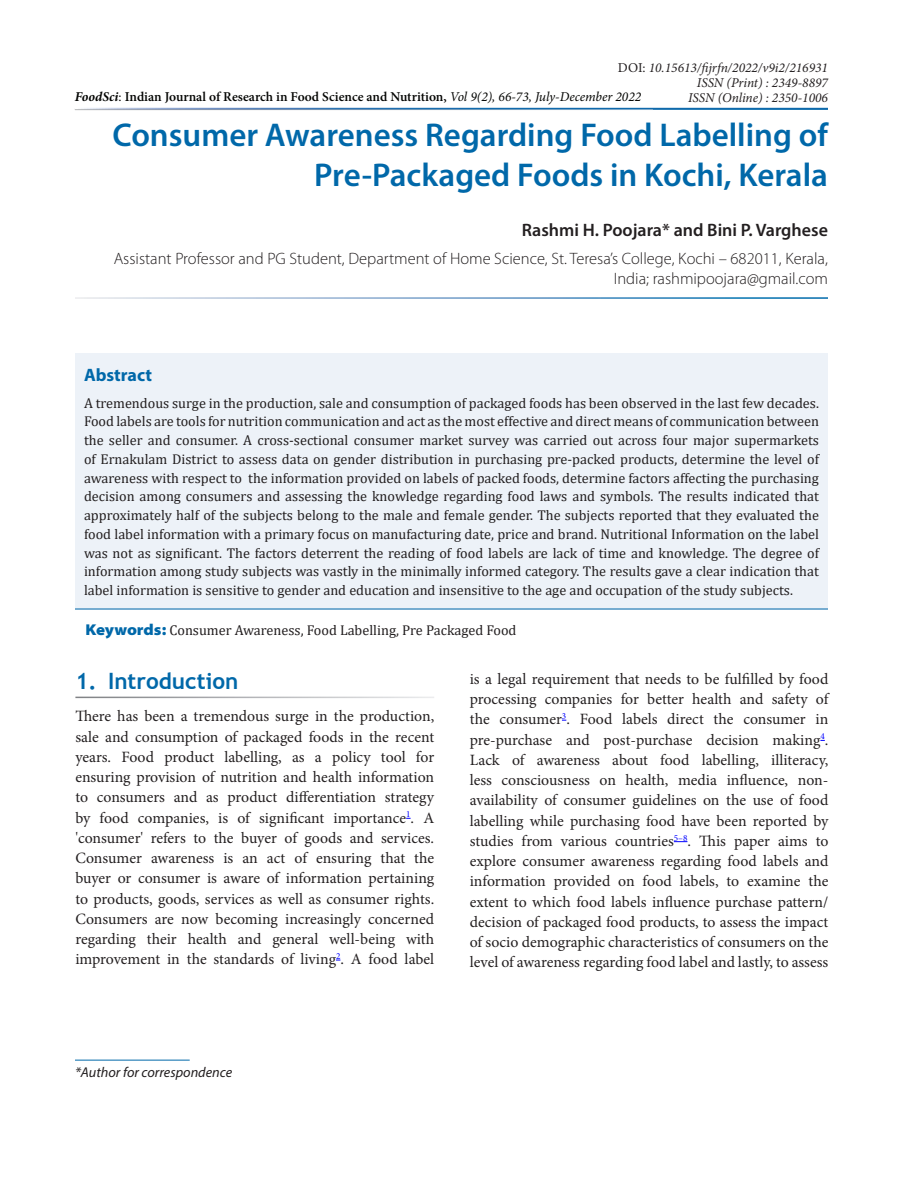
<style>
.page{position:relative;width:918px;height:1188px;background:#fff}
.page>*{position:absolute;margin:0;border:0;box-sizing:border-box;transform-origin:0 0}
.AT{font:600 33px/40.5px "Myriad Pro";color:#0068a9;text-align:right}
.t1{font:700 22.5px "Trebuchet MS";color:#0068a9}
.Author{font:600 18px "Myriad Pro";color:#231f20}
.Abs_Head{font:700 18px "Myriad Pro";color:#0068a9}
.Affiliation{font:300 16.5px/19.5px "Myriad Pro";color:#231f20;text-align:right}
.Text_Ind{font:15.75px/20.2px "Minion Pro";letter-spacing:-.005em;color:#231f20;text-align:justify}
.Abs_Text1{font:14.25px/18.8px "Cambria";color:#231f20;text-align:justify}
.Keyword{font:14.25px "Cambria";color:#231f20}
.Footnote1{font:italic 14.25px "Myriad Pro";color:#231f20}
.t2{font:600 13.5px "Minion Pro";color:#040503}
.t3{font:italic 13.5px "Minion Pro";color:#231f20}
.s1{font-style:normal}
.s2{font-weight:700;font-style:italic}
.s3{font-weight:400}
.s4{font-weight:400;font-style:italic}
.s5{font-family:"Myriad Pro";font-weight:900;font-stretch:semi-expanded;font-size:15.75px;color:#0068a9}
</style>
<div class="page">
<div style="left:75px;top:353px;width:753px;height:257px;background:#edf2f8"></div>
<hr style="left:75px;top:609px;width:753px;height:1px;background:#0068a9">
<hr style="left:75px;top:1060px;width:115px;height:1px;background:#0068a9">
<svg style="left:674px;top:841px;width:13px;height:1px"></svg>
<p class="t3" style="left:618px;top:59px;width:212px"><span class="s1">DOI:</span> 10.15613/fijrfn/2022/v9i2/216931</p>
<p class="t3" style="left:697px;top:74px;width:133px">ISSN (Print) : 2349-8897</p>
<p class="t3" style="left:688px;top:89px;width:141px">ISSN (Online) : 2350-1006</p>
<p class="t2" style="left:75px;top:87px;width:568px"><span class="s2">FoodSci</span><span class="s3">:</span> Indian Journal of Research in Food Science and Nutrition, <span class="s4">Vol 9(2), 66-73, July-December 2022</span></p>
<p class="AT" style="left:113px;top:114px;width:717px">Consumer Awareness Regarding Food Labelling of<br>Pre-Packaged Foods in Kochi, Kerala</p>
<p class="Author" style="left:522px;top:218px;width:308px">Rashmi H. Poojara* and Bini P. Varghese</p>
<p class="Affiliation" style="left:114px;top:249px;width:716px">Assistant Professor and PG Student, Department of Home Science, St. Teresa’s College, Kochi – 682011, Kerala,<br>India; rashmipoojara@gmail.com</p>
<p class="Abs_Head" style="left:84px;top:364px;width:70px">Abstract</p>
<p class="Abs_Text1" style="left:84px;top:393px;width:737px">A tremendous surge in the production, sale and consumption of packaged foods has been observed in the last few decades.<br>Food labels are tools for nutrition communication and act as the most effective and direct means of communication between the seller and consumer. A cross-sectional consumer market survey was carried out across four major supermarkets of Ernakulam District to assess data on gender distribution in purchasing pre-packed products, determine the level of awareness with respect to the information provided on labels of packed foods, determine factors affecting the purchasing decision among consumers and assessing the knowledge regarding food laws and symbols. The results indicated that approximately half of the subjects belong to the male and female gender. The subjects reported that they evaluated the food label information with a primary focus on manufacturing date, price and brand. Nutritional Information on the label was not as significant. The factors deterrent the reading of food labels are lack of time and knowledge. The degree of information among study subjects was vastly in the minimally informed category. The results gave a clear indication that label information is sensitive to gender and education and insensitive to the age and occupation of the study subjects.</p>
<p class="Keyword" style="left:86px;top:622px;width:433px"><span class="s5">Keywords:</span> Consumer Awareness, Food Labelling, Pre Packaged Food</p>
<h1 class="t1" style="left:75px;top:667px;width:164px">1. Introduction</h1>
<p class="Text_Ind" style="left:75px;top:706px;width:360px">There has been a tremendous surge in the production, sale and consumption of packaged foods in the recent years. Food product labelling, as a policy tool for ensuring provision of nutrition and health information to consumers and as product differentiation strategy by food companies, is of significant importance<sup>1</sup>. A 'consumer' refers to the buyer of goods and services.<br>Consumer awareness is an act of ensuring that the buyer or consumer is aware of information pertaining to products, goods, services as well as consumer rights.<br>Consumers are now becoming increasingly concerned regarding their health and general well-being with improvement in the standards of living<sup>2</sup>. A food label</p>
<p class="Text_Ind" style="left:470px;top:669px;width:360px">is a legal requirement that needs to be fulfilled by food processing companies for better health and safety of the consumer<sup>3</sup>. Food labels direct the consumer in pre-purchase and post-purchase decision making<sup>4</sup>.<br>Lack of awareness about food labelling, illiteracy, less consciousness on health, media influence, non&shy;availability of consumer guidelines on the use of food labelling while purchasing food have been reported by studies from various countries<sup>5–8</sup>. This paper aims to explore consumer awareness regarding food labels and information provided on food labels, to examine the extent to which food labels influence purchase pattern/ decision of packaged food products, to assess the impact of socio demographic characteristics of consumers on the level of awareness regarding food label and lastly, to assess</p>
<p class="Footnote1" style="left:75px;top:1063px;width:159px">*Author for correspondence</p>
</div>
